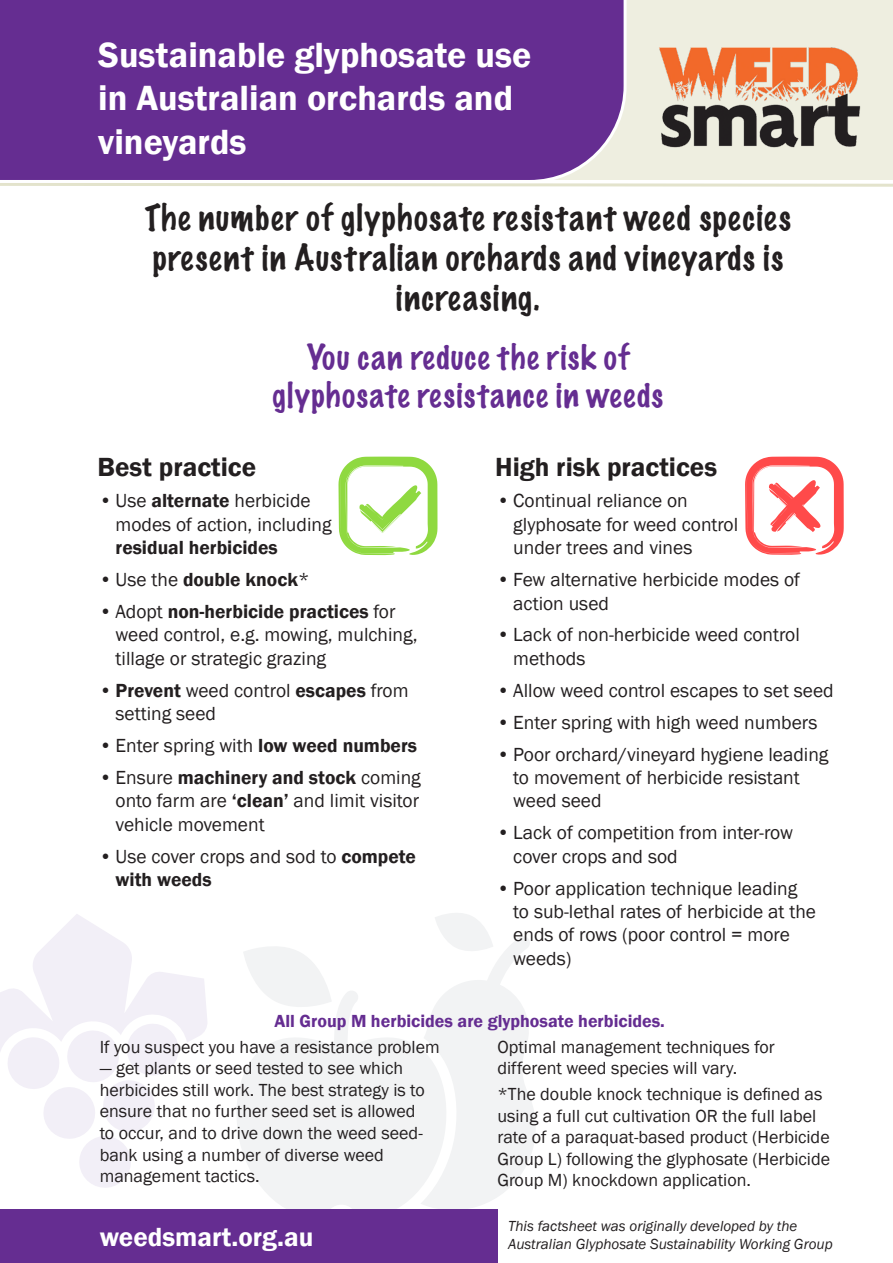
<style>
.page{position:relative;width:893px;height:1263px;background:#fff}
.page>*{position:absolute;margin:0;border:0;box-sizing:border-box;transform-origin:0 0}
.t1{font:600 36px/43.2px "Franklin Gothic";color:#fff}
.t2{font:100 33px/39.6px "Marker Felt";letter-spacing:.04em;color:#231f20;text-align:center}
.t3{font:100 31.5px/37.8px "Marker Felt";letter-spacing:.04em;color:#652d91;text-align:center}
.WS_body{font:600 27px "Franklin Gothic";color:#231f20}
.t4{font:600 27px "Franklin Gothic";color:#fff}
.t5{font:19.5px/23.4px "Franklin Gothic";color:#231f20}
.t6{font:600 19.5px "Franklin Gothic";color:#231f20}
.t7{font:18px/21.6px "Franklin Gothic";color:#231f20}
.t8{font:600 18px "Franklin Gothic";color:#652d91}
.WS_body-2{font:italic 15px/18px "Franklin Gothic";color:#231f20}
.s1{font-weight:600}
.s2{font-weight:400}
</style>
<div class="page">
<div style="left:628px;top:0;width:265px;height:180px;background:#eeeee0"></div>
<img style="left:652px;top:39px;width:214px;height:113px">
<svg style="left:0;top:183px;width:893px;height:4px"></svg>
<svg style="left:243px;top:947px;width:85px;height:43px"></svg>
<svg style="left:231px;top:990px;width:189px;height:220px;fill:#f2f3f4"></svg>
<svg style="left:420px;top:913px;width:115px;height:308px"></svg>
<svg style="left:0;top:914px;width:207px;height:274px"></svg>
<div style="left:0;top:0;width:628px;height:184px;background:#652d91"></div>
<div style="left:0;top:1210px;width:497px;height:53px;background:#652d91"></div>
<svg style="left:338px;top:457px;width:99px;height:98px"></svg>
<svg style="left:745px;top:457px;width:99px;height:98px"></svg>
<p class="t1" style="left:98px;top:34px;width:435px">Sustainable glyphosate use in Australian orchards and vineyards</p>
<p class="t2" style="left:145px;top:198px;width:648px">The number of glyphosate resistant weed species present in Australian orchards and vineyards is increasing.</p>
<p class="t3" style="left:273px;top:338px;width:392px">You can reduce the risk of glyphosate resistance in weeds</p>
<p class="WS_body" style="left:98px;top:450px;width:160px">Best practice</p>
<p class="t5" style="left:116px;top:490px;width:218px;text-indent:-16px">• Use <span class="s1">alternate</span> herbicide modes of action, including <span class="s1">residual herbicides</span></p>
<p class="t6" style="left:99px;top:568px;width:212px"><span class="s2">• Use the</span> double knock<span class="s2">*</span></p>
<p class="t5" style="left:116px;top:600px;width:304px;text-indent:-16px">• Adopt <span class="s1">non-herbicide practices</span> for weed control, e.g. mowing, mulching, tillage or strategic grazing</p>
<p class="t5" style="left:116px;top:679px;width:295px;text-indent:-16px"><span class="s1">• Prevent</span> weed control <span class="s1">escapes</span> from setting seed</p>
<p class="t5" style="left:99px;top:734px;width:320px">• Enter spring with <span class="s1">low weed numbers</span></p>
<p class="t5" style="left:116px;top:766px;width:307px;text-align:justify;text-indent:-16px">• Ensure <span class="s1">machinery and stock</span> coming onto farm are <span class="s1">‘clean’</span> and limit visitor vehicle movement</p>
<p class="t5" style="left:116px;top:845px;width:302px;text-indent:-16px">• Use cover crops and sod to <span class="s1">compete with weeds</span></p>
<p class="WS_body" style="left:495px;top:450px;width:223px">High risk practices</p>
<p class="t5" style="left:513px;top:490px;width:226px;text-indent:-16px">• Continual reliance on glyphosate for weed control under trees and vines</p>
<p class="t5" style="left:513px;top:568px;width:288px;text-indent:-16px">• Few alternative herbicide modes of action used</p>
<p class="t5" style="left:513px;top:624px;width:288px;text-indent:-16px">• Lack of non-herbicide weed control methods</p>
<p class="t5" style="left:497px;top:679px;width:338px">• Allow weed control escapes to set seed</p>
<p class="t5" style="left:497px;top:711px;width:322px">• Enter spring with high weed numbers</p>
<p class="t5" style="left:513px;top:743px;width:317px;text-indent:-16px">• Poor orchard/vineyard hygiene leading to movement of herbicide resistant weed seed</p>
<p class="t5" style="left:513px;top:821px;width:281px;text-indent:-16px">• Lack of competition from inter-row cover crops and sod</p>
<p class="t5" style="left:513px;top:877px;width:304px;text-indent:-16px">• Poor application technique leading to sub-lethal rates of herbicide at the ends of rows (poor control = more weeds)</p>
<p class="t8" style="left:275px;top:1009px;width:392px">All Group M herbicides are glyphosate herbicides.</p>
<p class="t7" style="left:100px;top:1036px;width:342px">If you suspect you have a resistance problem</p>
<p class="t7" style="left:100px;top:1058px;width:327px">— get plants or seed tested to see which herbicides still work. The best strategy is to ensure that no further seed set is allowed to occur, and to drive down the weed seed&shy;bank using a number of diverse weed management tactics.</p>
<p class="t7" style="left:497px;top:1036px;width:279px">Optimal management techniques for different weed species will vary.</p>
<p class="t7" style="left:497px;top:1083px;width:334px">*The double knock technique is defined as using a full cut cultivation OR the full label rate of a paraquat-based product (Herbicide Group L) following the glyphosate (Herbicide Group M) knockdown application.</p>
<p class="t4" style="left:100px;top:1220px;width:215px">weedsmart.org.au</p>
<p class="WS_body-2" style="left:508px;top:1217px;width:326px">This factsheet was originally developed by the<br>Australian Glyphosate Sustainability Working Group</p>
</div>
